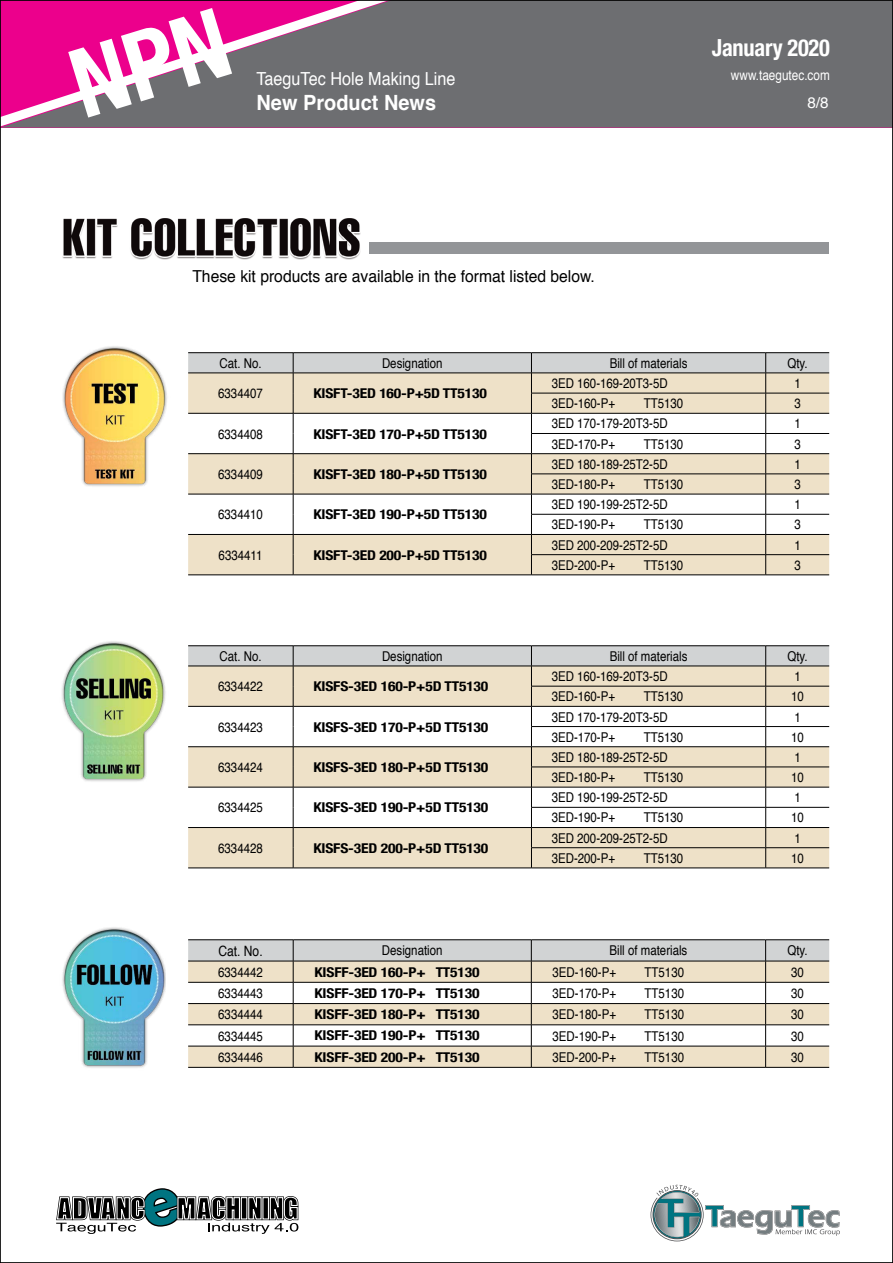
<style>
.page{position:relative;width:893px;height:1263px;background:#fff}
.page>*{position:absolute;margin:0;border:0;box-sizing:border-box;transform-origin:0 0}
.t1{font:700 condensed 23.55px "Helvetica Neue";letter-spacing:-.01em;color:#fff;scale:.95 1}
.t2{font:700 21px "Helvetica";color:#fff;scale:.95 1}
.t3{font:18px "Helvetica";color:#fff;scale:.9 1}
.t4{font:16.5px "Helvetica";color:#000;scale:.95 1}
.t5{font:15.3px "Helvetica";color:#fff}
.t6{font:14.25px "Helvetica";color:#000;scale:.85 1}
.t7{font:13.8px "Helvetica";color:#fff;scale:.85 1}
.t8{font:13.5px "Helvetica";color:#000;scale:.85 1}
.t9{font:700 condensed 13.5px "Helvetica Neue";letter-spacing:-.01em;color:#000;scale:1.15 1}
</style>
<div class="page">
<div style="left:423px;top:2px;width:468px;height:126px;background:#6d6e71"></div>
<svg style="left:2px;top:2px;width:421px;height:126px;background:#9b5480"></svg>
<hr style="left:188px;top:352px;width:105px;height:1px;background:#000">
<hr style="left:293px;top:352px;width:238px;height:1px;background:#000">
<hr style="left:531px;top:352px;width:235px;height:1px;background:#000">
<hr style="left:766px;top:352px;width:63px;height:1px;background:#000">
<hr style="left:766px;top:575px;width:63px;height:1px;background:#000">
<hr style="left:188px;top:575px;width:105px;height:1px;background:#000">
<hr style="left:293px;top:575px;width:238px;height:1px;background:#000">
<svg style="left:188px;top:353px;width:641px;height:222px"></svg>
<hr style="left:531px;top:575px;width:235px;height:1px;background:#000">
<hr style="left:188px;top:645px;width:105px;height:1px;background:#000">
<hr style="left:293px;top:645px;width:238px;height:1px;background:#000">
<hr style="left:531px;top:645px;width:235px;height:1px;background:#000">
<hr style="left:766px;top:645px;width:63px;height:1px;background:#000">
<hr style="left:188px;top:868px;width:105px;height:1px;background:#000">
<hr style="left:293px;top:868px;width:238px;height:1px;background:#000">
<svg style="left:188px;top:646px;width:641px;height:222px"></svg>
<hr style="left:531px;top:868px;width:235px;height:1px;background:#000">
<hr style="left:766px;top:868px;width:63px;height:1px;background:#000">
<hr style="left:188px;top:939px;width:105px;height:1px;background:#000">
<hr style="left:293px;top:939px;width:238px;height:1px;background:#000">
<hr style="left:531px;top:939px;width:235px;height:1px;background:#000">
<hr style="left:766px;top:939px;width:63px;height:1px;background:#000">
<hr style="left:531px;top:1067px;width:235px;height:1px;background:#000">
<svg style="left:188px;top:940px;width:641px;height:127px"></svg>
<hr style="left:188px;top:1067px;width:105px;height:1px;background:#000">
<hr style="left:293px;top:1067px;width:238px;height:1px;background:#000">
<hr style="left:766px;top:1067px;width:63px;height:1px;background:#000">
<div style="left:141px;top:242px;width:688px;height:12px;background:#939598"></div>
<img style="left:62px;top:218px;width:306px;height:42px">
<img style="left:62px;top:346px;width:105px;height:141px">
<img style="left:62px;top:641px;width:104px;height:141px">
<img style="left:62px;top:927px;width:104px;height:141px">
<svg style="left:56px;top:1188px;width:243px;height:46px"></svg>
<svg style="left:651px;top:1185px;width:189px;height:56px"></svg>
<svg style="left:68px;top:8px;width:164px;height:110px;background:#c03c8c"></svg>
<h3 class="t3" style="left:256px;top:65px;width:223px">TaeguTec Hole Making Line</h3>
<h2 class="t2" style="left:256px;top:86px;width:191px">New Product News</h2>
<p class="t4" style="left:192px;top:264px;width:425px">These kit products are available in the format listed below.</p>
<h1 class="t1" style="left:712px;top:28px;width:126px">January 2020</h1>
<p class="t7" style="left:731px;top:65px;width:118px">www.taegutec.com</p>
<p class="t5" style="left:807px;top:91px;width:23px">8/8</p>
<p class="t8" style="left:219px;top:353px;width:51px">Cat. No.</p>
<p class="t8" style="left:382px;top:353px;width:73px">Designation</p>
<p class="t8" style="left:610px;top:353px;width:93px">Bill of materials</p>
<p class="t8" style="left:787px;top:353px;width:25px">Qty.</p>
<p class="t8" style="left:218px;top:383px;width:54px">6334407</p>
<p class="t9" style="left:313px;top:382px;width:152px">KISFT-3ED 160-P+5D TT5130</p>
<p class="t8" style="left:552px;top:373px;width:138px">3ED 160-169-20T3-5D</p>
<p class="t8" style="left:794px;top:373px;width:9px">1</p>
<p class="t8" style="left:552px;top:393px;width:76px">3ED-160-P+</p>
<p class="t8" style="left:644px;top:393px;width:48px">TT5130</p>
<p class="t8" style="left:794px;top:393px;width:9px">3</p>
<p class="t8" style="left:218px;top:423px;width:54px">6334408</p>
<p class="t9" style="left:313px;top:422px;width:152px">KISFT-3ED 170-P+5D TT5130</p>
<p class="t8" style="left:218px;top:464px;width:54px">6334409</p>
<p class="t9" style="left:313px;top:463px;width:152px">KISFT-3ED 180-P+5D TT5130</p>
<p class="t8" style="left:218px;top:504px;width:54px">6334410</p>
<p class="t9" style="left:313px;top:503px;width:152px">KISFT-3ED 190-P+5D TT5130</p>
<p class="t8" style="left:219px;top:545px;width:53px">6334411</p>
<p class="t9" style="left:313px;top:544px;width:152px">KISFT-3ED 200-P+5D TT5130</p>
<p class="t8" style="left:552px;top:413px;width:138px">3ED 170-179-20T3-5D</p>
<p class="t8" style="left:794px;top:413px;width:9px">1</p>
<p class="t8" style="left:552px;top:433px;width:76px">3ED-170-P+</p>
<p class="t8" style="left:644px;top:433px;width:48px">TT5130</p>
<p class="t8" style="left:794px;top:433px;width:9px">3</p>
<p class="t8" style="left:552px;top:454px;width:138px">3ED 180-189-25T2-5D</p>
<p class="t8" style="left:794px;top:454px;width:9px">1</p>
<p class="t8" style="left:552px;top:474px;width:76px">3ED-180-P+</p>
<p class="t8" style="left:644px;top:474px;width:48px">TT5130</p>
<p class="t8" style="left:794px;top:474px;width:9px">3</p>
<p class="t8" style="left:552px;top:494px;width:138px">3ED 190-199-25T2-5D</p>
<p class="t8" style="left:794px;top:494px;width:9px">1</p>
<p class="t8" style="left:552px;top:514px;width:76px">3ED-190-P+</p>
<p class="t8" style="left:644px;top:514px;width:48px">TT5130</p>
<p class="t8" style="left:794px;top:514px;width:9px">3</p>
<p class="t8" style="left:552px;top:534px;width:138px">3ED 200-209-25T2-5D</p>
<p class="t8" style="left:794px;top:534px;width:9px">1</p>
<p class="t8" style="left:552px;top:555px;width:76px">3ED-200-P+</p>
<p class="t8" style="left:644px;top:555px;width:48px">TT5130</p>
<p class="t8" style="left:794px;top:555px;width:9px">3</p>
<p class="t8" style="left:219px;top:646px;width:51px">Cat. No.</p>
<p class="t8" style="left:382px;top:646px;width:73px">Designation</p>
<p class="t8" style="left:610px;top:646px;width:93px">Bill of materials</p>
<p class="t8" style="left:787px;top:646px;width:25px">Qty.</p>
<p class="t8" style="left:218px;top:676px;width:54px">6334422</p>
<p class="t9" style="left:313px;top:675px;width:154px">KISFS-3ED 160-P+5D TT5130</p>
<p class="t8" style="left:552px;top:666px;width:138px">3ED 160-169-20T3-5D</p>
<p class="t8" style="left:794px;top:666px;width:9px">1</p>
<p class="t8" style="left:552px;top:686px;width:76px">3ED-160-P+</p>
<p class="t8" style="left:644px;top:686px;width:48px">TT5130</p>
<p class="t8" style="left:791px;top:686px;width:17px">10</p>
<p class="t8" style="left:218px;top:716px;width:54px">6334423</p>
<p class="t9" style="left:313px;top:715px;width:154px">KISFS-3ED 170-P+5D TT5130</p>
<p class="t8" style="left:218px;top:757px;width:54px">6334424</p>
<p class="t9" style="left:313px;top:756px;width:154px">KISFS-3ED 180-P+5D TT5130</p>
<p class="t8" style="left:218px;top:797px;width:54px">6334425</p>
<p class="t9" style="left:313px;top:796px;width:154px">KISFS-3ED 190-P+5D TT5130</p>
<p class="t8" style="left:218px;top:838px;width:54px">6334428</p>
<p class="t9" style="left:313px;top:837px;width:154px">KISFS-3ED 200-P+5D TT5130</p>
<p class="t8" style="left:552px;top:706px;width:138px">3ED 170-179-20T3-5D</p>
<p class="t8" style="left:794px;top:706px;width:9px">1</p>
<p class="t8" style="left:552px;top:726px;width:76px">3ED-170-P+</p>
<p class="t8" style="left:644px;top:726px;width:48px">TT5130</p>
<p class="t8" style="left:791px;top:726px;width:17px">10</p>
<p class="t8" style="left:552px;top:747px;width:138px">3ED 180-189-25T2-5D</p>
<p class="t8" style="left:794px;top:747px;width:9px">1</p>
<p class="t8" style="left:552px;top:767px;width:76px">3ED-180-P+</p>
<p class="t8" style="left:644px;top:767px;width:48px">TT5130</p>
<p class="t8" style="left:791px;top:767px;width:17px">10</p>
<p class="t8" style="left:552px;top:787px;width:138px">3ED 190-199-25T2-5D</p>
<p class="t8" style="left:794px;top:787px;width:9px">1</p>
<p class="t8" style="left:552px;top:807px;width:76px">3ED-190-P+</p>
<p class="t8" style="left:644px;top:807px;width:48px">TT5130</p>
<p class="t8" style="left:791px;top:807px;width:17px">10</p>
<p class="t8" style="left:552px;top:827px;width:138px">3ED 200-209-25T2-5D</p>
<p class="t8" style="left:794px;top:827px;width:9px">1</p>
<p class="t8" style="left:552px;top:848px;width:76px">3ED-200-P+</p>
<p class="t8" style="left:644px;top:848px;width:48px">TT5130</p>
<p class="t8" style="left:791px;top:848px;width:17px">10</p>
<p class="t6" style="left:218px;top:940px;width:54px">Cat. No.</p>
<p class="t8" style="left:382px;top:940px;width:73px">Designation</p>
<p class="t8" style="left:610px;top:940px;width:93px">Bill of materials</p>
<p class="t8" style="left:787px;top:940px;width:25px">Qty.</p>
<p class="t8" style="left:218px;top:961px;width:54px">6334442</p>
<p class="t9" style="left:314px;top:960px;width:145px">KISFF-3ED 160-P+ TT5130</p>
<p class="t8" style="left:553px;top:961px;width:76px">3ED-160-P+</p>
<p class="t8" style="left:645px;top:961px;width:48px">TT5130</p>
<p class="t8" style="left:791px;top:961px;width:17px">30</p>
<p class="t8" style="left:218px;top:983px;width:54px">6334443</p>
<p class="t9" style="left:314px;top:982px;width:145px">KISFF-3ED 170-P+ TT5130</p>
<p class="t8" style="left:553px;top:983px;width:76px">3ED-170-P+</p>
<p class="t8" style="left:645px;top:983px;width:48px">TT5130</p>
<p class="t8" style="left:791px;top:983px;width:17px">30</p>
<p class="t8" style="left:218px;top:1004px;width:54px">6334444</p>
<p class="t9" style="left:314px;top:1003px;width:145px">KISFF-3ED 180-P+ TT5130</p>
<p class="t8" style="left:553px;top:1004px;width:76px">3ED-180-P+</p>
<p class="t8" style="left:645px;top:1004px;width:48px">TT5130</p>
<p class="t8" style="left:791px;top:1004px;width:17px">30</p>
<p class="t8" style="left:218px;top:1025px;width:54px">6334445</p>
<p class="t9" style="left:314px;top:1024px;width:145px">KISFF-3ED 190-P+ TT5130</p>
<p class="t8" style="left:553px;top:1025px;width:76px">3ED-190-P+</p>
<p class="t8" style="left:645px;top:1025px;width:48px">TT5130</p>
<p class="t8" style="left:791px;top:1025px;width:17px">30</p>
<p class="t8" style="left:218px;top:1047px;width:54px">6334446</p>
<p class="t9" style="left:314px;top:1046px;width:145px">KISFF-3ED 200-P+ TT5130</p>
<p class="t8" style="left:553px;top:1047px;width:76px">3ED-200-P+</p>
<p class="t8" style="left:645px;top:1047px;width:48px">TT5130</p>
<p class="t8" style="left:791px;top:1047px;width:17px">30</p>
</div>
